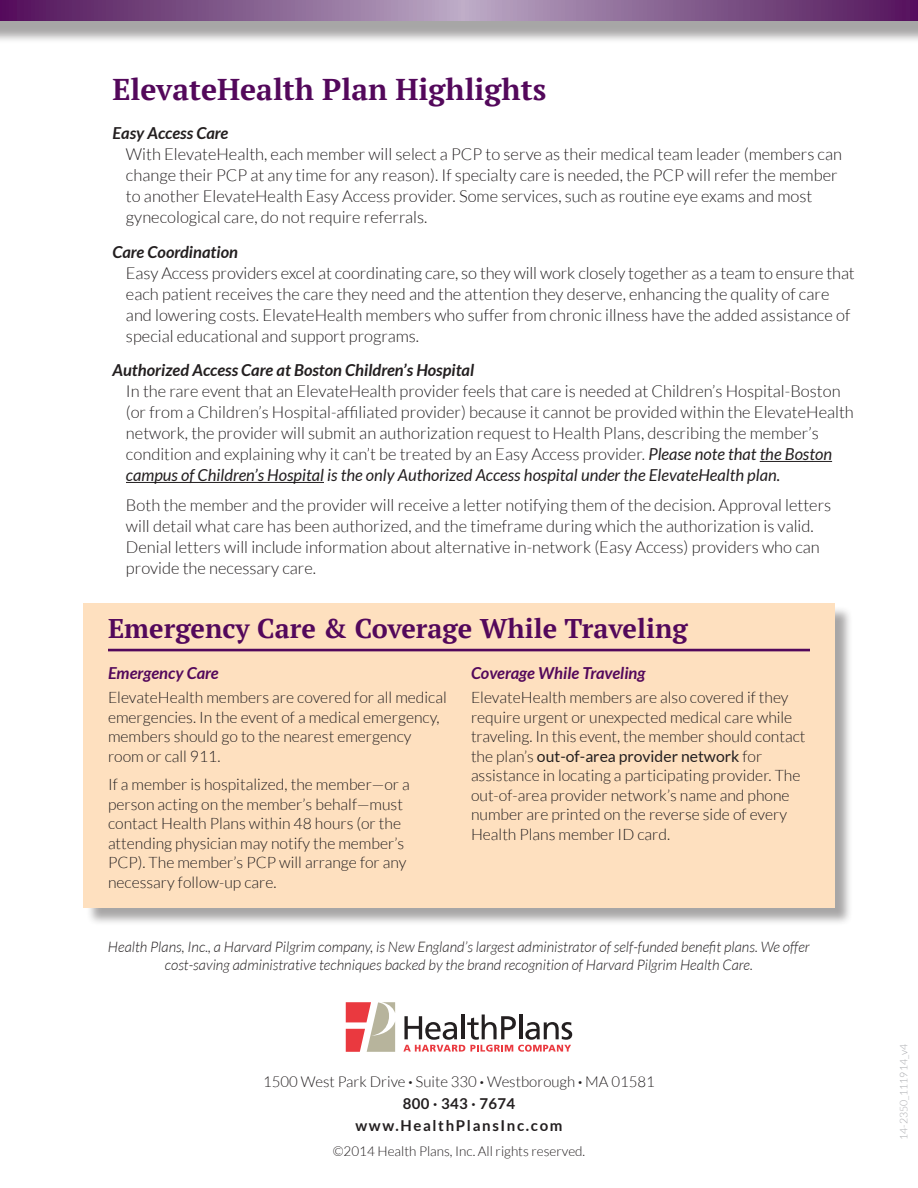
<style>
.page{position:relative;width:918px;height:1188px;background:#fff}
.page>*{position:absolute;margin:0;border:0;box-sizing:border-box;transform-origin:0 0}
.t1{font:700 30px "PT Serif";color:#53085b}
.t2{font:700 27px "PT Serif";color:#53085b}
.t3{font:300 16.5px/21px "Lato";color:#231f20}
.t4{font:italic 700 16.5px "Lato";color:#231f20}
.t5{font:italic 700 16.5px "Lato";color:#53085b}
.t6{font:300 15.75px/19.5px "Lato";color:#231f20}
.t7{font:300 15px/22.2px "Lato";color:#231f20;text-align:center}
.t8{font:italic 300 14.7px/17.5px "Lato";color:#231f20;text-align:center}
.t9{font:300 13.5px "Lato";color:#231f20}
.t10{font:300 10.5px "Lato";color:#a8a9ad}
.s1{font-weight:400;font-style:italic}
.s2{font-weight:400}
.s3{font-weight:700}
</style>
<div class="page">
<svg style="left:403px;top:1015px;width:169px;height:37px"></svg>
<svg style="left:346px;top:1002px;width:49px;height:50px"></svg>
<div style="left:0;top:0;width:918px;height:44px;background:#231f20;opacity:.4"></div>
<svg style="left:0;top:0;width:918px;height:21px;background:#845c8d"></svg>
<div style="left:86px;top:605px;width:768px;height:321px;background:#231f20;opacity:.4"></div>
<div style="left:83px;top:603px;width:752px;height:305px;background:#fee0bf"></div>
<hr style="left:108px;top:649px;width:702px;height:2px;background:#53085b">
<hr style="left:760px;top:461px;width:72px;height:1px;background:#231f20">
<hr style="left:126px;top:482px;width:198px;height:1px;background:#231f20">
<h1 class="t1" style="left:112px;top:69px;width:435px">ElevateHealth Plan Highlights</h1>
<p class="t4" style="left:112px;top:124px;width:117px">Easy Access Care</p>
<p class="t3" style="left:126px;top:144px;width:718px">With ElevateHealth, each member will select a PCP to serve as their medical team leader (members can change their PCP at any time for any reason). If specialty care is needed, the PCP will refer the member to another ElevateHealth Easy Access provider. Some services, such as routine eye exams and most gynecological care, do not require referrals.</p>
<p class="t4" style="left:112px;top:242px;width:127px">Care Coordination</p>
<p class="t3" style="left:126px;top:262px;width:730px">Easy Access providers excel at coordinating care, so they will work closely together as a team to ensure that each patient receives the care they need and the attention they deserve, enhancing the quality of care and lowering costs. ElevateHealth members who suffer from chronic illness have the added assistance of special educational and support programs.</p>
<p class="t4" style="left:112px;top:361px;width:363px">Authorized Access Care at Boston Children’s Hospital</p>
<p class="t3" style="left:126px;top:381px;width:729px">In the rare event that an ElevateHealth provider feels that care is needed at Children’s Hospital-Boston (or from a Children’s Hospital-affiliated provider) because it cannot be provided within the ElevateHealth network, the provider will submit an authorization request to Health Plans, describing the member’s condition and explaining why it can’t be treated by an Easy Access provider. <span class="s1">Please note that the Boston campus of Children’s Hospital is the only Authorized Access hospital under the ElevateHealth plan.</span></p>
<p class="t3" style="left:126px;top:495px;width:707px">Both the member and the provider will receive a letter notifying them of the decision. Approval letters will detail what care has been authorized, and the timeframe during which the authorization is valid.<br>Denial letters will include information about alternative in-network (Easy Access) providers who can provide the necessary care.</p>
<h2 class="t2" style="left:108px;top:610px;width:581px">Emergency Care &amp; Coverage While Traveling</h2>
<p class="t5" style="left:108px;top:664px;width:112px">Emergency Care</p>
<p class="t6" style="left:108px;top:688px;width:340px">ElevateHealth members are covered for all medical emergencies. In the event of a medical emergency, members should go to the nearest emergency room or call 911.</p>
<p class="t6" style="left:108px;top:775px;width:303px">If a member is hospitalized, the member—or a person acting on the member’s behalf—must contact Health Plans within 48 hours (or the attending physician may notify the member’s PCP). The member’s PCP will arrange for any necessary follow-up care.</p>
<p class="t5" style="left:471px;top:664px;width:176px">Coverage While Traveling</p>
<p class="t6" style="left:471px;top:688px;width:336px">ElevateHealth members are also covered if they require urgent or unexpected medical care while traveling. In this event, the member should contact the plan’s <span class="s2">out-of-area provider network</span> for assistance in locating a participating provider. The out-of-area provider network’s name and phone number are printed on the reverse side of every Health Plans member ID card.</p>
<p class="t8" style="left:108px;top:939px;width:703px">Health Plans, Inc., a Harvard Pilgrim company, is New England’s largest administrator of self-funded benefit plans. We offer cost-saving administrative techniques backed by the brand recognition of Harvard Pilgrim Health Care.</p>
<p class="t7" style="left:263px;top:1070px;width:393px">1500 West Park Drive <span class="s3">·</span> Suite 330 <span class="s3">·</span> Westborough <span class="s3">·</span> MA 01581<br><span class="s3">800 · 343 · 7674<br>www.HealthPlansInc.com</span></p>
<p class="t9" style="left:333px;top:1144px;width:254px">©2014 Health Plans, Inc. All rights reserved.</p>
<p class="t10" style="left:898px;top:1140px;width:98px;rotate:-90deg">14-2350_111914_v4</p>
</div>
